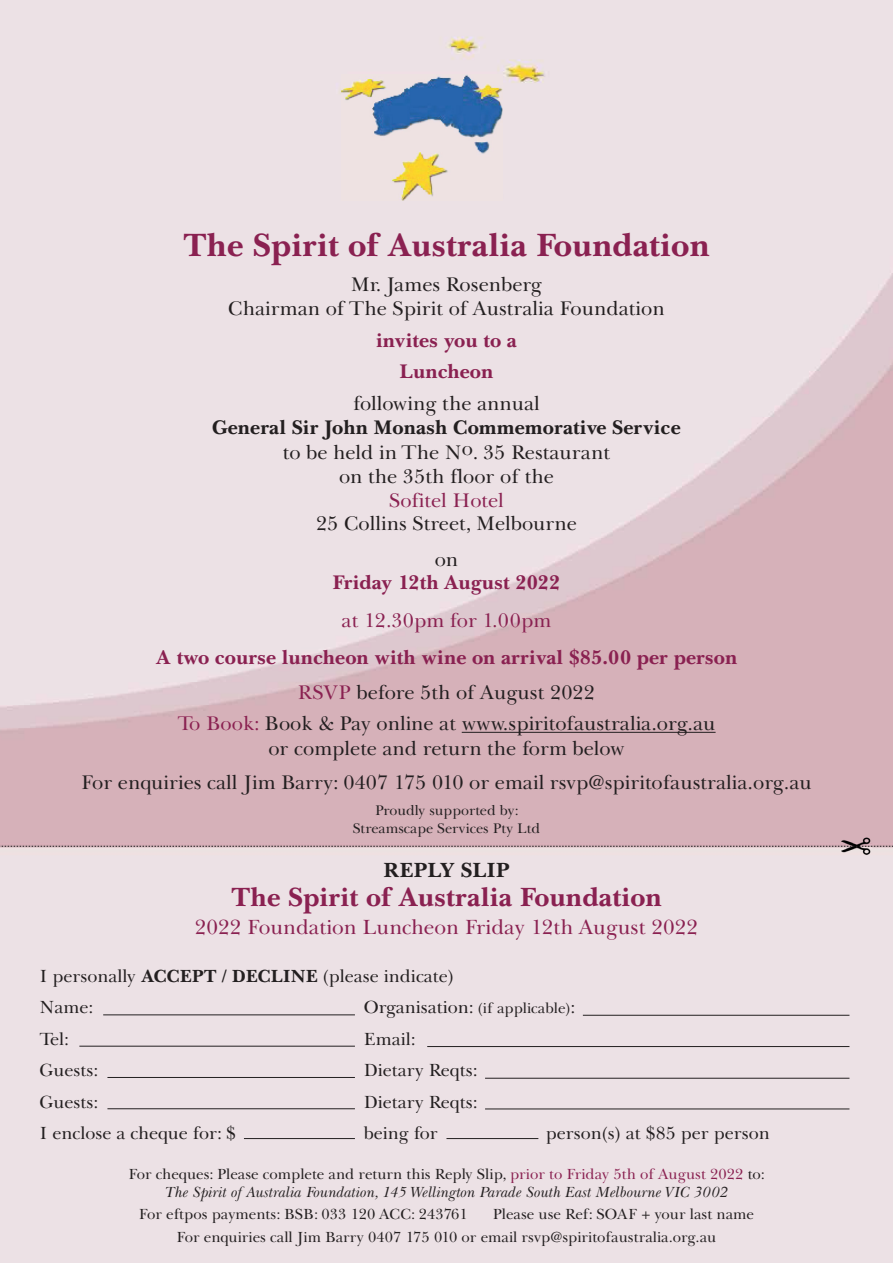
<style>
.page{position:relative;width:893px;height:1263px;background:#fff}
.page>*{position:absolute;margin:0;border:0;box-sizing:border-box;transform-origin:0 0}
.Heading{font:700 33px "Baskerville Cyr LT Std";color:#8a2151}
.Body{font:700 27px "Baskerville Cyr LT Std";color:#8a2151}
.Body-2{font:21px "Baskerville Cyr LT Std Upright";color:#8a2151}
.Body-3{font:700 21px "Baskerville Cyr LT Std";color:#231f20}
.Body-4{font:20.1px/24.2px "Baskerville Cyr LT Std Upright";color:#231f20;text-align:center}
.Body-5{font:700 20.1px "Baskerville Cyr LT Std";color:#8a2151}
.Body-6{font:700 20.1px "Baskerville Cyr LT Std";color:#231f20}
.Body-7{font:20.1px "Baskerville Cyr LT Std Upright";color:#8a2151}
.Body-8{font:18px "Baskerville Cyr LT Std Upright";color:#231f20}
.Body-9{font:15px/18px "Baskerville Cyr Inclined";color:#231f20;text-align:center}
.Body-10{font:15px "Baskerville Cyr LT Std Upright";color:#231f20}
.Body-11{font:14.25px/18px "Baskerville Cyr LT Std Upright";color:#231f20;text-align:center}
.s1{color:#8a2151}
.s2{font-family:"Baskerville Cyr LT Std";font-weight:700}
.s3{font-size:15px}
.s4{font-family:"Baskerville Cyr LT Std Upright"}
.s5{font-family:"Baskerville Cyr LT Std Upright";color:#8a2151}
</style>
<div class="page">
<img style="left:0;top:0;width:893px;height:1263px">
<img style="left:342px;top:74px;width:161px;height:127px">
<div style="left:460px;top:485px;width:18px;height:33px;background:#ece1e5"></div>
<hr style="left:244px;top:1138px;width:111px;height:1px;background:#231f20">
<hr style="left:107px;top:1108px;width:248px;height:1px;background:#231f20">
<hr style="left:107px;top:1077px;width:248px;height:1px;background:#231f20">
<hr style="left:79px;top:1046px;width:276px;height:1px;background:#231f20">
<hr style="left:427px;top:1046px;width:422px;height:1px;background:#231f20">
<hr style="left:103px;top:1014px;width:252px;height:1px;background:#231f20">
<hr style="left:583px;top:1015px;width:266px;height:1px;background:#231f20">
<hr style="left:485px;top:1078px;width:364px;height:1px;background:#231f20">
<hr style="left:485px;top:1108px;width:364px;height:1px;background:#231f20">
<hr style="left:446px;top:1138px;width:92px;height:1px;background:#231f20">
<img style="left:841px;top:835px;width:39px;height:22px">
<hr style="left:462px;top:732px;width:254px;height:1px;background:#231f20">
<svg style="left:0;top:846px;width:893px;height:1px"></svg>
<p class="Heading" style="left:183px;top:227px;width:528px">The Spirit of Australia Foundation</p>
<p class="Body-4" style="left:228px;top:273px;width:438px">Mr. James Rosenberg<br>Chairman of The Spirit of Australia Foundation</p>
<p class="Body-5" style="left:376px;top:329px;width:142px">invites you to a</p>
<p class="Body-5" style="left:400px;top:360px;width:95px">Luncheon</p>
<p class="Body-4" style="left:353px;top:392px;width:188px">following the annual</p>
<p class="Body-6" style="left:212px;top:416px;width:470px">General Sir John Monash Commemorative Service</p>
<p class="Body-4" style="left:283px;top:440px;width:329px">to be held in The No. 35 Restaurant on the 35th floor of the</p>
<p class="Body-4" style="left:316px;top:489px;width:262px;line-height:23.1px"><span class="s1">Sofitel Hotel<br></span>25 Collins Street, Melbourne</p>
<p class="Body-4" style="left:435px;top:548px;width:25px">on</p>
<p class="Body-5" style="left:333px;top:571px;width:229px">Friday 12th August 2022</p>
<p class="Body-7" style="left:342px;top:609px;width:211px">at 12.30pm for 1.00pm</p>
<p class="Body-5" style="left:156px;top:646px;width:583px">A two course luncheon with wine on arrival $85.00 per person</p>
<p class="Body-4" style="left:298px;top:680px;width:299px"><span class="s1">RSVP</span> before 5th of August 2022</p>
<p class="Body-4" style="left:177px;top:712px;width:540px"><span class="s1">To Book:</span> Book &amp; Pay online at www.spiritofaustralia.org.au or complete and return the form below</p>
<p class="Body-4" style="left:81px;top:771px;width:732px">For enquiries call Jim Barry: 0407 175 010 or email rsvp@spiritofaustralia.org.au</p>
<p class="Body-11" style="left:353px;top:802px;width:189px">Proudly supported by:<br>Streamscape Services Pty Ltd</p>
<p class="Body-3" style="left:383px;top:858px;width:128px">REPLY SLIP</p>
<p class="Body" style="left:231px;top:882px;width:432px">The Spirit of Australia Foundation</p>
<p class="Body-2" style="left:195px;top:916px;width:505px">2022 Foundation Luncheon Friday 12th August 2022</p>
<p class="Body-8" style="left:40px;top:966px;width:416px">I personally <span class="s2">ACCEPT / DECLINE</span> (please indicate)</p>
<p class="Body-8" style="left:40px;top:997px;width:55px">Name:</p>
<p class="Body-8" style="left:364px;top:997px;width:213px">Organisation: <span class="s3">(if applicable)</span>:</p>
<p class="Body-8" style="left:40px;top:1029px;width:31px">Tel:</p>
<p class="Body-8" style="left:364px;top:1029px;width:54px">Email:</p>
<p class="Body-8" style="left:40px;top:1060px;width:61px">Guests:</p>
<p class="Body-8" style="left:364px;top:1060px;width:116px">Dietary Reqts:</p>
<p class="Body-8" style="left:40px;top:1092px;width:61px">Guests:</p>
<p class="Body-8" style="left:364px;top:1092px;width:116px">Dietary Reqts:</p>
<p class="Body-8" style="left:40px;top:1123px;width:198px">I enclose a cheque for: $</p>
<p class="Body-8" style="left:364px;top:1123px;width:76px">being for</p>
<p class="Body-8" style="left:546px;top:1123px;width:226px">person(s) at $85 per person</p>
<p class="Body-9" style="left:129px;top:1165px;width:638px"><span class="s4">For cheques: Please complete and return this Reply Slip,</span> <span class="s5">prior to Friday 5th of August 2022</span> <span class="s4">to:<br></span>The Spirit of Australia Foundation, 145 Wellington Parade South East Melbourne VIC 3002</p>
<p class="Body-10" style="left:139px;top:1206px;width:330px">For eftpos payments: BSB: 033 120 ACC: 243761</p>
<p class="Body-10" style="left:493px;top:1206px;width:263px">Please use Ref: SOAF + your last name</p>
<p class="Body-10" style="left:177px;top:1228px;width:541px">For enquiries call Jim Barry 0407 175 010 or email rsvp@spiritofaustralia.org.au</p>
</div>
